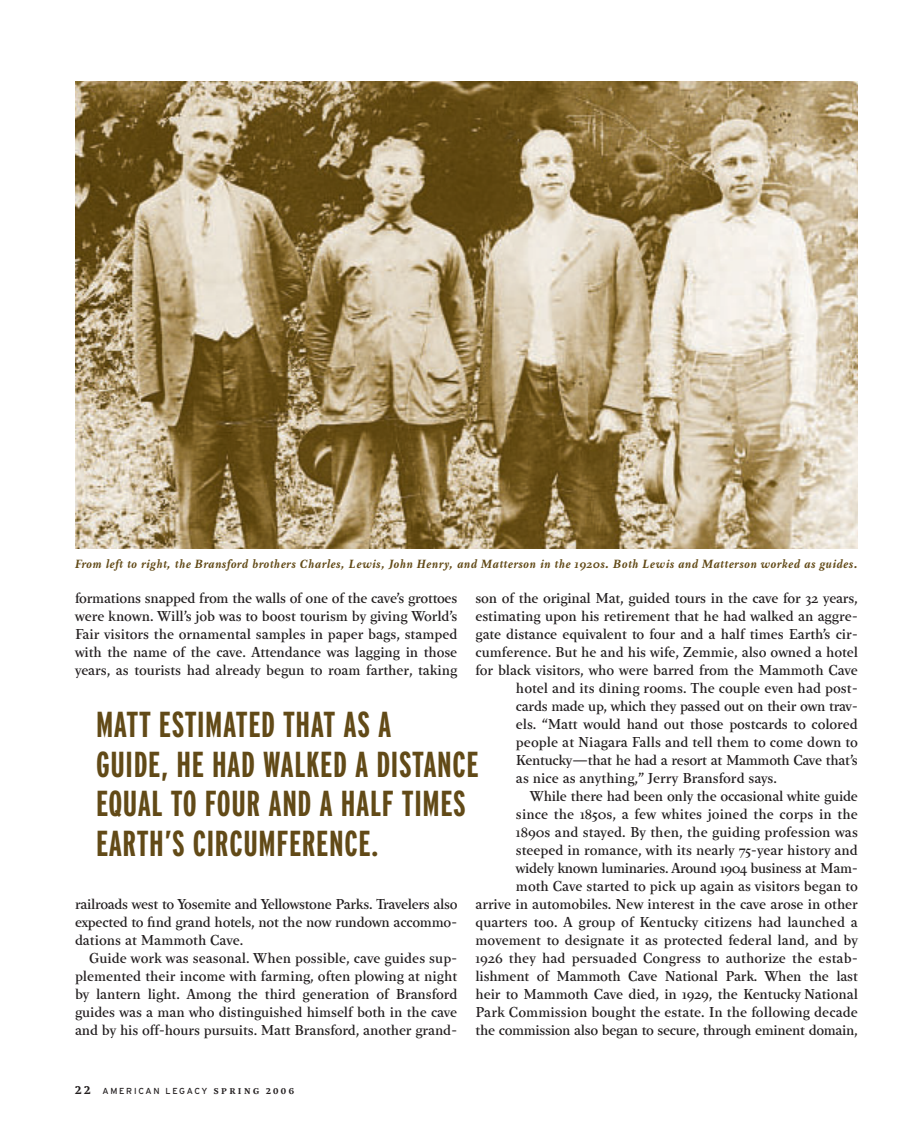
<style>
.page{position:relative;width:918px;height:1134px;background:#fff}
.page>*{position:absolute;margin:0;border:0;box-sizing:border-box;transform-origin:0 0}
.t1{font:700 extra-condensed 36.15px/39.8px "Interstate";letter-spacing:.02em;color:#624a17}
.t2{font:15.3px/18px "Simona Text Roman";letter-spacing:-.01em;color:#231f20;text-align:justify}
.t3{font:15.3px "Simona Text Roman";letter-spacing:-.03em;color:#231f20}
.t4{font:italic 700 13.2px "Simona";letter-spacing:.015em;color:#624a17}
.t5{font:8.7px "Interstate";letter-spacing:.2em;color:#231f20}
.s1{font-family:"Simona Bold Sma Cap Lin Fig";font-size:12px}
.s2{font-family:"Simona Bold Sma Cap Lin Fig";font-size:9px}
</style>
<div class="page">
<img style="left:75px;top:81px;width:783px;height:468px">
<p class="t4" style="left:75px;top:559px;width:785px">From left to right, the Bransford brothers Charles, Lewis, John Henry, and Matterson in the 1920s. Both Lewis and Matterson worked as guides.</p>
<p class="t2" style="left:476px;top:590px;width:384px">son of the original Mat, guided tours in the cave for 32 years,</p>
<p class="t2" style="left:476px;top:608px;width:384px">estimating upon his retirement that he had walked an aggre-</p>
<p class="t2" style="left:476px;top:626px;width:384px">gate distance equivalent to four and a half times Earth’s cir-</p>
<p class="t2" style="left:476px;top:644px;width:384px">cumference. But he and his wife, Zemmie, also owned a hotel</p>
<p class="t2" style="left:476px;top:662px;width:384px">for black visitors, who were barred from the Mammoth Cave</p>
<p class="t2" style="left:516px;top:680px;width:344px">hotel and its dining rooms. The couple even had post-</p>
<p class="t2" style="left:516px;top:698px;width:344px">cards made up, which they passed out on their own trav-</p>
<p class="t2" style="left:516px;top:716px;width:344px">els. “Matt would hand out those postcards to colored</p>
<p class="t2" style="left:516px;top:734px;width:344px">people at Niagara Falls and tell them to come down to</p>
<p class="t2" style="left:516px;top:752px;width:344px">Kentucky—that he had a resort at Mammoth Cave that’s</p>
<p class="t2" style="left:516px;top:770px;width:263px">as nice as anything,” Jerry Bransford says.</p>
<p class="t2" style="left:530px;top:788px;width:329px">While there had been only the occasional white guide</p>
<p class="t2" style="left:516px;top:806px;width:344px">since the 1850s, a few whites joined the corps in the</p>
<p class="t2" style="left:516px;top:824px;width:344px">1890s and stayed. By then, the guiding profession was</p>
<p class="t2" style="left:516px;top:842px;width:344px">steeped in romance, with its nearly 75-year history and</p>
<p class="t3" style="left:516px;top:863px;width:344px">widely known luminaries. Around 1904 business at Mam-</p>
<p class="t2" style="left:516px;top:878px;width:343px">moth Cave started to pick up again as visitors began to</p>
<p class="t2" style="left:476px;top:896px;width:384px">arrive in automobiles. New interest in the cave arose in other</p>
<p class="t2" style="left:476px;top:914px;width:384px">quarters too. A group of Kentucky citizens had launched a</p>
<p class="t2" style="left:476px;top:932px;width:384px">movement to designate it as protected federal land, and by</p>
<p class="t2" style="left:476px;top:950px;width:384px">1926 they had persuaded Congress to authorize the estab-</p>
<p class="t2" style="left:476px;top:968px;width:384px">lishment of Mammoth Cave National Park. When the last</p>
<p class="t2" style="left:476px;top:986px;width:384px">heir to Mammoth Cave died, in 1929, the Kentucky National</p>
<p class="t2" style="left:476px;top:1004px;width:384px">Park Commission bought the estate. In the following decade</p>
<p class="t2" style="left:476px;top:1022px;width:384px">the commission also began to secure, through eminent domain,</p>
<p class="t2" style="left:75px;top:590px;width:384px">formations snapped from the walls of one of the cave’s grottoes were known. Will’s job was to boost tourism by giving World’s Fair visitors the ornamental samples in paper bags, stamped with the name of the cave. Attendance was lagging in those years, as tourists had already begun to roam farther, taking</p>
<h1 class="t1" style="left:96px;top:707px;width:384px">MATT ESTIMATED THAT AS A<br>GUIDE, HE HAD WALKED A DISTANCE<br>EQUAL TO FOUR AND A HALF TIMES<br>EARTH’S CIRCUMFERENCE.</h1>
<p class="t2" style="left:75px;top:896px;width:384px">railroads west to Yosemite and Yellowstone Parks. Travelers also expected to find grand hotels, not the now rundown accommo&shy;dations at Mammoth Cave.</p>
<p class="t2" style="left:75px;top:950px;width:384px;text-indent:14px">Guide work was seasonal. When possible, cave guides sup&shy;plemented their income with farming, often plowing at night by lantern light. Among the third generation of Bransford guides was a man who distinguished himself both in the cave and by his off-hours pursuits. Matt Bransford, another grand-</p>
<p class="t5" style="left:75px;top:1087px;width:221px"><span class="s1">22</span> AMERICAN LEGACY <span class="s2">SPRING 2006</span></p>
</div>
